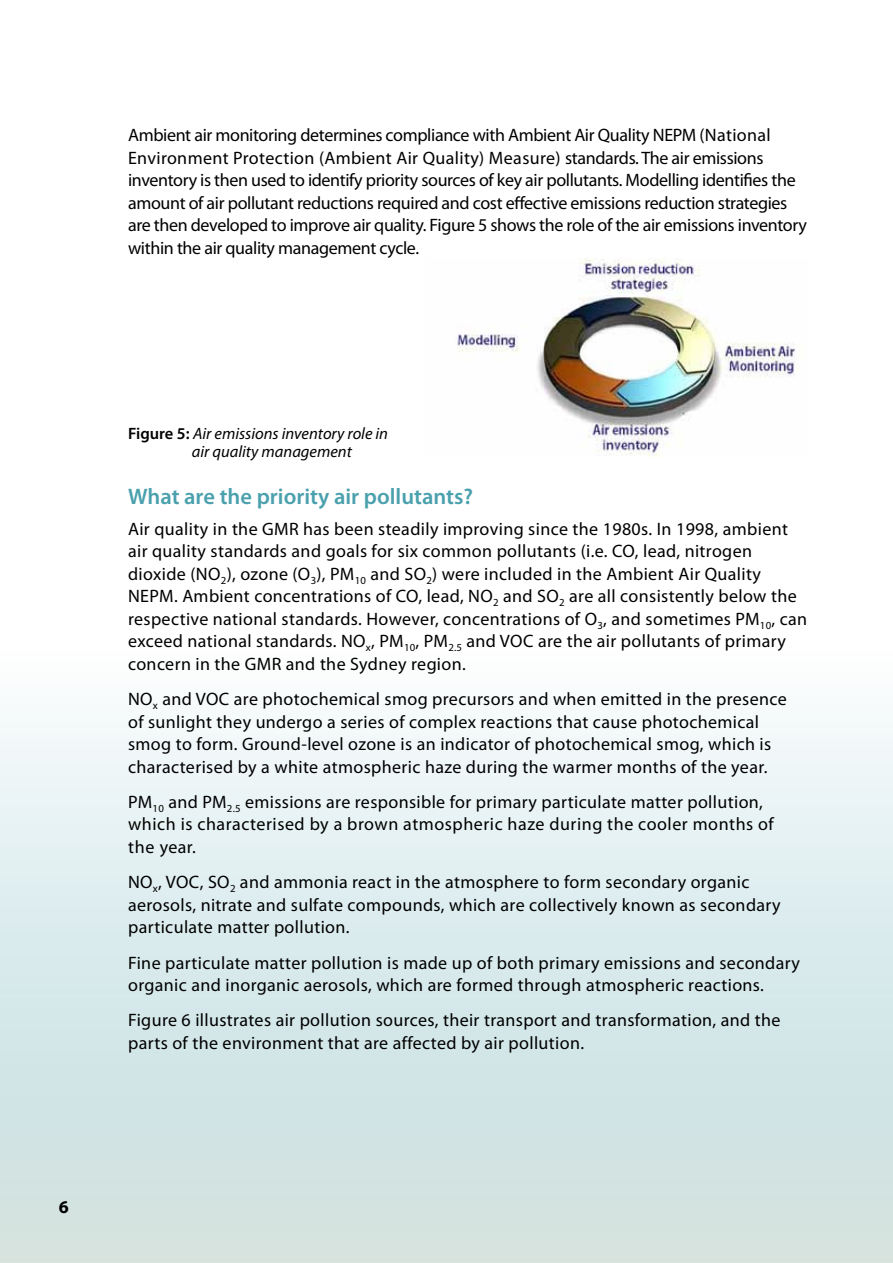
<style>
.page{position:relative;width:893px;height:1263px;background:#fff}
.page>*{position:absolute;margin:0;border:0;box-sizing:border-box;transform-origin:0 0}
.t1{font:600 22.5px "Myriad Pro";color:#4aa1ad}
.t2{font:18px/22.5px "Myriad Pro";letter-spacing:.02em;color:#000}
.t3{font:18px/22.5px "Myriad Pro";letter-spacing:-.02em;color:#000}
.t4{font:700 18px "Myriad Pro";color:#000}
.t5{font:italic 16.5px/18px "Myriad Pro";color:#000}
.s1{font-weight:600;font-style:normal}
</style>
<div class="page">
<div style="left:0;top:648px;width:893px;height:615px;background:linear-gradient(to bottom,#f6fbfe,#c9dedc)"></div>
<img style="left:457px;top:258px;width:338px;height:198px">
<p class="t3" style="left:128px;top:123px;width:680px">Ambient air monitoring determines compliance with Ambient Air Quality NEPM (National Environment Protection (Ambient Air Quality) Measure) standards. The air emissions inventory is then used to identify priority sources of key air pollutants. Modelling identifies the amount of air pollutant reductions required and cost effective emissions reduction strategies are then developed to improve air quality. Figure 5 shows the role of the air emissions inventory within the air quality management cycle.</p>
<p class="t4" style="left:59px;top:1195px;width:11px">6</p>
<p class="t5" style="left:192px;top:424px;width:198px;text-indent:-64px"><span class="s1">Figure 5:</span> Air emissions inventory role in air quality management</p>
<p class="t1" style="left:128px;top:482px;width:347px">What are the priority air pollutants?</p>
<p class="t2" style="left:128px;top:517px;width:681px">Air quality in the GMR has been steadily improving since the 1980s. In 1998, ambient air quality standards and goals for six common pollutants (i.e. CO, lead, nitrogen dioxide (NO<sub>2</sub>), ozone (O<sub>3</sub>), PM<sub>10</sub> and SO<sub>2</sub>) were included in the Ambient Air Quality NEPM. Ambient concentrations of CO, lead, NO<sub>2</sub> and SO<sub>2</sub> are all consistently below the respective national standards. However, concentrations of O<sub>3</sub>, and sometimes PM<sub>10</sub>, can exceed national standards. NO<sub>x</sub>, PM<sub>10</sub>, PM<sub>2.5</sub> and VOC are the air pollutants of primary concern in the GMR and the Sydney region.</p>
<p class="t2" style="left:128px;top:688px;width:660px">NO<sub>x</sub> and VOC are photochemical smog precursors and when emitted in the presence of sunlight they undergo a series of complex reactions that cause photochemical smog to form. Ground-level ozone is an indicator of photochemical smog, which is characterised by a white atmospheric haze during the warmer months of the year.</p>
<p class="t2" style="left:128px;top:790px;width:647px">PM<sub>10</sub> and PM<sub>2.5</sub> emissions are responsible for primary particulate matter pollution, which is characterised by a brown atmospheric haze during the cooler months of the year.</p>
<p class="t2" style="left:128px;top:871px;width:654px">NO<sub>x</sub>, VOC, SO<sub>2</sub> and ammonia react in the atmosphere to form secondary organic aerosols, nitrate and sulfate compounds, which are collectively known as secondary particulate matter pollution.</p>
<p class="t2" style="left:128px;top:951px;width:673px">Fine particulate matter pollution is made up of both primary emissions and secondary organic and inorganic aerosols, which are formed through atmospheric reactions.</p>
<p class="t2" style="left:128px;top:1009px;width:654px">Figure 6 illustrates air pollution sources, their transport and transformation, and the parts of the environment that are affected by air pollution.</p>
</div>
